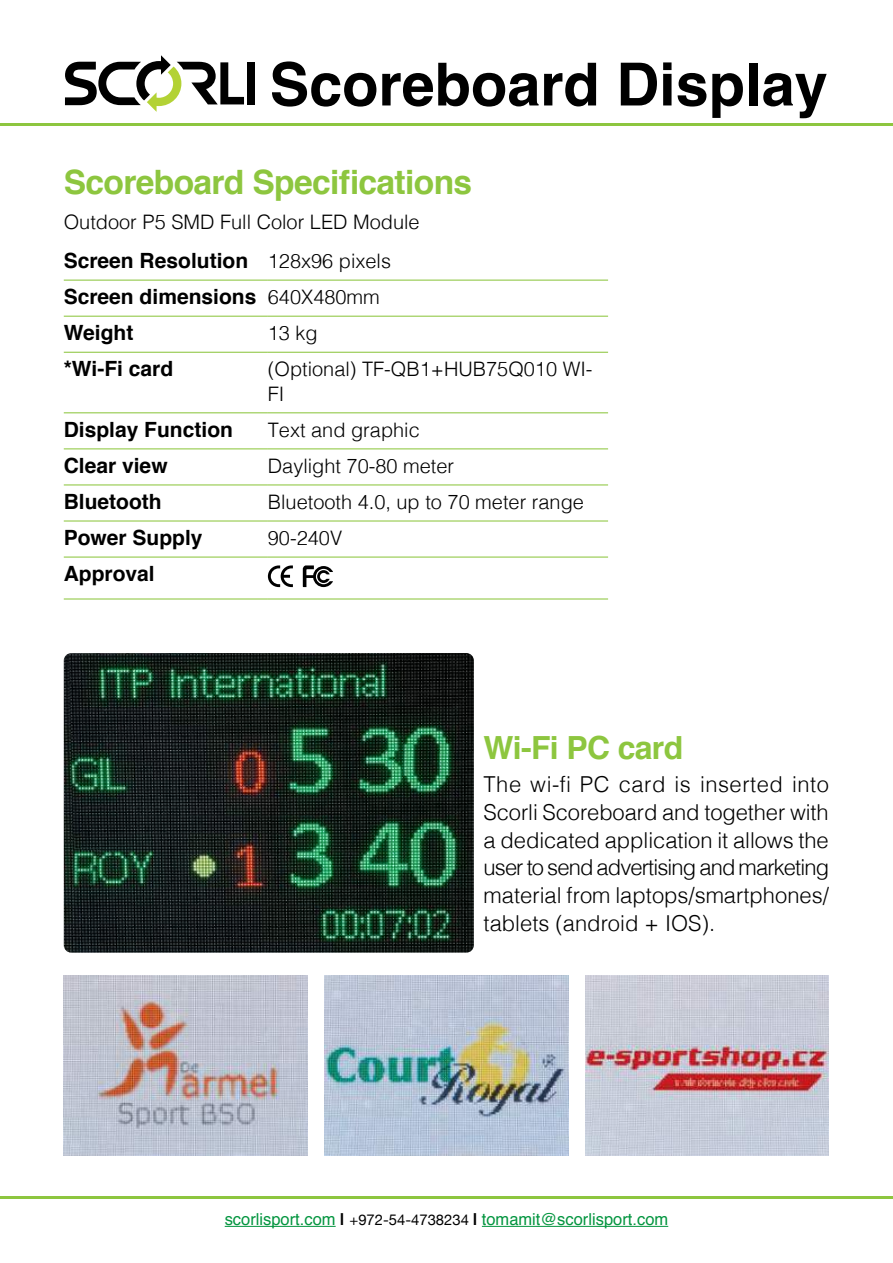
<style>
.page{position:relative;width:893px;height:1263px;background:#fff}
.page>*{position:absolute;margin:0;border:0;box-sizing:border-box;transform-origin:0 0}
.t1{font:700 59.4px "Helvetica";color:#000}
.t2{font:700 33.6px "Helvetica";letter-spacing:-.02em;color:#8dc63f}
.t3{font:700 31.95px "Helvetica";letter-spacing:-.02em;color:#8dc63f}
.t4{font:300 21.9px/27.8px "Helvetica";color:#000;text-align:justify}
.t5{font:700 21px/36px "Helvetica";color:#000}
.t6{font:300 19.95px/38.5px "Helvetica";color:#000}
.t7{font:16.5px "Helvetica";color:#03953f}
.s1{font-weight:700;color:#000}
.s2{font-family:"Helvetica Neue";font-size:14.85px;color:#000}
</style>
<div class="page">
<img style="left:64px;top:653px;width:410px;height:300px">
<hr style="left:0;top:1196px;width:893px;height:3px;background:#8dc63f">
<hr style="left:0;top:123px;width:893px;height:3px;background:#8dc63f">
<img style="left:585px;top:975px;width:244px;height:180px">
<img style="left:64px;top:975px;width:243px;height:180px">
<img style="left:324px;top:975px;width:244px;height:180px">
<hr style="left:64px;top:280px;width:204px;height:1px;background:#8dc63f">
<hr style="left:268px;top:280px;width:340px;height:1px;background:#8dc63f">
<hr style="left:64px;top:316px;width:204px;height:1px;background:#8dc63f">
<hr style="left:268px;top:316px;width:340px;height:1px;background:#8dc63f">
<hr style="left:64px;top:352px;width:204px;height:1px;background:#8dc63f">
<hr style="left:268px;top:352px;width:340px;height:1px;background:#8dc63f">
<hr style="left:64px;top:412px;width:204px;height:1px;background:#8dc63f">
<hr style="left:268px;top:412px;width:340px;height:1px;background:#8dc63f">
<hr style="left:64px;top:448px;width:204px;height:1px;background:#8dc63f">
<hr style="left:268px;top:448px;width:340px;height:1px;background:#8dc63f">
<hr style="left:64px;top:484px;width:204px;height:1px;background:#8dc63f">
<hr style="left:268px;top:484px;width:340px;height:1px;background:#8dc63f">
<hr style="left:64px;top:520px;width:204px;height:1px;background:#8dc63f">
<hr style="left:268px;top:520px;width:340px;height:1px;background:#8dc63f">
<hr style="left:64px;top:556px;width:204px;height:2px;background:#8dc63f">
<hr style="left:268px;top:556px;width:340px;height:2px;background:#8dc63f">
<hr style="left:64px;top:598px;width:204px;height:1px;background:#8dc63f">
<hr style="left:268px;top:598px;width:340px;height:1px;background:#8dc63f">
<svg style="left:268px;top:565px;width:25px;height:22px"></svg>
<svg style="left:303px;top:565px;width:30px;height:22px"></svg>
<hr style="left:225px;top:1226px;width:111px;height:1px;background:#03953f">
<hr style="left:482px;top:1226px;width:186px;height:1px;background:#03953f">
<div style="left:247px;top:62px;width:8px;height:42px;background:#000"></div>
<svg style="left:65px;top:55px;width:179px;height:57px"></svg>
<h1 class="t1" style="left:269px;top:37px;width:560px">Scoreboard Display</h1>
<h2 class="t2" style="left:64px;top:155px;width:410px">Scoreboard Specifications</h2>
<p class="t6" style="left:268px;top:202px;width:153px;text-indent:-204px">Outdoor P5 SMD Full Color LED Module<br>128x96 pixels</p>
<p class="t5" style="left:64px;top:243px;width:186px">Screen Resolution</p>
<p class="t5" style="left:64px;top:279px;width:194px">Screen dimensions</p>
<p class="t6" style="left:268px;top:276px;width:113px">640X480mm</p>
<p class="t5" style="left:64px;top:315px;width:71px">Weight</p>
<p class="t6" style="left:268px;top:312px;width:51px">13 kg</p>
<p class="t5" style="left:64px;top:351px;width:111px">*Wi-Fi card</p>
<p class="t6" style="left:268px;top:348px;width:326px">(Optional) TF-QB1+HUB75Q010 WI-</p>
<p class="t6" style="left:268px;top:373px;width:18px">FI</p>
<p class="t5" style="left:64px;top:412px;width:171px">Display Function</p>
<p class="t6" style="left:268px;top:409px;width:153px">Text and graphic</p>
<p class="t5" style="left:64px;top:448px;width:105px">Clear view</p>
<p class="t6" style="left:268px;top:445px;width:188px">Daylight 70-80 meter</p>
<p class="t5" style="left:64px;top:484px;width:99px">Bluetooth</p>
<p class="t6" style="left:268px;top:481px;width:318px">Bluetooth 4.0, up to 70 meter range</p>
<p class="t5" style="left:64px;top:520px;width:140px">Power Supply<br>Approval</p>
<p class="t6" style="left:268px;top:517px;width:76px">90-240V</p>
<h3 class="t3" style="left:484px;top:721px;width:201px">Wi-Fi PC card</h3>
<p class="t4" style="left:484px;top:769px;width:347px">The wi f i- PC card is inserted into Scorli Scoreboard and together with a dedicated application it allows the user to send advertising and marketing material from laptops/smartphones/ tablets (android + IOS .(</p>
<p class="t7" style="left:225px;top:1206px;width:445px">scorlisport.com <span class="s1">|</span> <span class="s2">+972-54-4738234</span> <span class="s1">|</span> tomamit@scorlisport.com</p>
</div>
